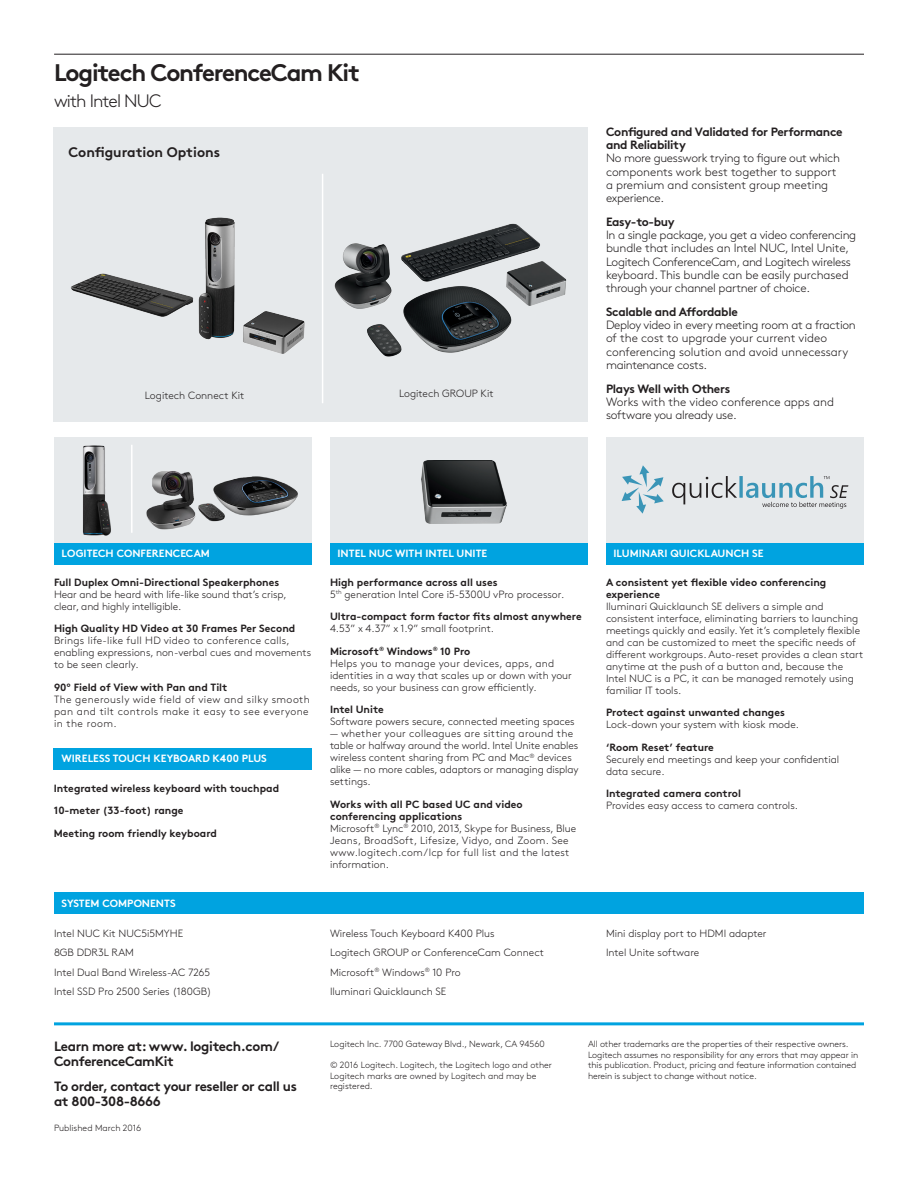
<style>
.page{position:relative;width:918px;height:1188px;background:#fff}
.page>*{position:absolute;margin:0;border:0;box-sizing:border-box;transform-origin:0 0}
.t1{font:700 24px "Brown Pro";letter-spacing:-.05em;color:#231f20}
.t2{font:300 18px "Brown Pro";letter-spacing:-.05em;color:#231f20}
.Body_Copy{font:700 13.8px "Brown Pro";color:#231f20}
.t3{font:700 13.5px/15px "Brown Pro";letter-spacing:-.025em;color:#231f20}
.Body_Copy-2{font:300 12px/13.2px "Brown Pro";letter-spacing:-.015em;color:#231f20}
.Chart-Body{font:300 10.5px/12px "Brown Pro";color:#231f20}
.Chart-Body-2{font:300 10.5px/12px "Brown Pro";letter-spacing:.025em;color:#231f20}
.Chart-Body-3{font:700 10.5px/12px "Brown Pro";color:#231f20}
.Chart-Subhd{font:300 10.5px/12px "Brown Pro";color:#231f20}
.Chart-Subhd-2{font:300 10.5px/12px "Brown Pro";letter-spacing:.025em;color:#231f20}
.Text_in_Box{font:700 10.5px "Brown Pro";color:#fff}
.Captions{font:300 10.5px "Brown Pro";color:#231f20}
.LEGAL{font:300 9px/10.5px "Brown Pro";letter-spacing:-.01em;color:#231f20}
.s1{font-weight:700}
.s2{font-weight:300}
</style>
<div class="page">
<hr style="left:54px;top:54px;width:810px;height:1px;background:#231f20">
<hr style="left:54px;top:1022px;width:810px;height:3px;background:#00a3e0">
<div style="left:54px;top:127px;width:534px;height:294px;background:#e6e9eb"></div>
<div style="left:54px;top:437px;width:258px;height:107px;background:#e6e9eb"></div>
<div style="left:330px;top:437px;width:258px;height:107px;background:#e6e9eb"></div>
<div style="left:54px;top:543px;width:258px;height:21px;background:#00a3e0"></div>
<div style="left:54px;top:748px;width:258px;height:21px;background:#00a3e0"></div>
<div style="left:54px;top:892px;width:810px;height:22px;background:#00a3e0"></div>
<div style="left:330px;top:543px;width:258px;height:21px;background:#00a3e0"></div>
<img style="left:421px;top:461px;width:86px;height:62px">
<div style="left:606px;top:437px;width:258px;height:107px;background:#e6e9eb"></div>
<div style="left:606px;top:543px;width:258px;height:21px;background:#00a3e0"></div>
<img style="left:82px;top:445px;width:29px;height:91px">
<svg style="left:622px;top:465px;width:42px;height:49px"></svg>
<svg style="left:672px;top:476px;width:176px;height:33px"></svg>
<img style="left:70px;top:217px;width:235px;height:137px">
<hr style="left:131px;top:445px;width:2px;height:88px;background:#fff">
<hr style="left:322px;top:174px;width:1px;height:229px;background:#fff">
<img style="left:334px;top:223px;width:233px;height:134px">
<img style="left:146px;top:471px;width:152px;height:58px">
<h1 class="t1" style="left:54px;top:53px;width:308px">Logitech ConferenceCam Kit</h1>
<h2 class="t2" style="left:54px;top:87px;width:109px">with Intel NUC</h2>
<p class="Body_Copy" style="left:68px;top:141px;width:153px">Configuration Options</p>
<p class="Captions" style="left:145px;top:387px;width:101px">Logitech Connect Kit</p>
<p class="Captions" style="left:399px;top:386px;width:96px">Logitech GROUP Kit</p>
<p class="Body_Copy-2" style="left:606px;top:124px;width:238px"><span class="s1">Configured and Validated for Performance and Reliability<br></span>No more guesswork trying to figure out which components work best together to support a premium and consistent group meeting experience.</p>
<p class="Body_Copy-2" style="left:606px;top:214px;width:252px"><span class="s1">Easy-to-buy<br></span>In a single package, you get a video conferencing bundle that includes an Intel NUC, Intel Unite, Logitech ConferenceCam, and Logitech wireless keyboard. This bundle can be easily purchased through your channel partner of choice.</p>
<p class="Body_Copy-2" style="left:606px;top:304px;width:251px"><span class="s1">Scalable and Affordable<br></span>Deploy video in every meeting room at a fraction of the cost to upgrade your current video conferencing solution and avoid unnecessary maintenance costs.</p>
<p class="Body_Copy-2" style="left:606px;top:381px;width:230px"><span class="s1">Plays Well with Others<br></span>Works with the video conference apps and software you already use.</p>
<p class="Text_in_Box" style="left:62px;top:545px;width:150px">LOGITECH CONFERENCECAM</p>
<p class="Chart-Body" style="left:54px;top:575px;width:234px"><span class="s1">Full Duplex Omni-Directional Speakerphones<br></span>Hear and be heard with life-like sound that’s crisp, clear, and highly intelligible.</p>
<p class="Chart-Subhd" style="left:54px;top:622px;width:259px"><span class="s1">High Quality HD Video at 30 Frames Per Second </span>Brings life-like full HD video to conference calls, enabling expressions, non-verbal cues and movements to be seen clearly.</p>
<p class="Chart-Subhd-2" style="left:54px;top:680px;width:257px"><span class="s1">90º Field of View with Pan and Tilt<br></span>The generously wide field of view and silky smooth pan and tilt controls make it easy to see everyone in the room.</p>
<p class="Text_in_Box" style="left:61px;top:750px;width:207px">WIRELESS TOUCH KEYBOARD K400 PLUS</p>
<p class="Chart-Body-3" style="left:54px;top:781px;width:227px">Integrated wireless keyboard with touchpad</p>
<p class="Chart-Body-3" style="left:54px;top:803px;width:131px">10-meter (33-foot) range</p>
<p class="Chart-Body-3" style="left:54px;top:826px;width:165px">Meeting room friendly keyboard</p>
<p class="Text_in_Box" style="left:62px;top:895px;width:116px">SYSTEM COMPONENTS</p>
<p class="Chart-Body" style="left:54px;top:927px;width:131px">Intel NUC Kit NUC5i5MYHE</p>
<p class="Chart-Body" style="left:54px;top:946px;width:82px">8GB DDR3L RAM</p>
<p class="Chart-Body" style="left:54px;top:966px;width:158px">Intel Dual Band Wireless-AC 7265</p>
<p class="Chart-Body" style="left:54px;top:985px;width:159px">Intel SSD Pro 2500 Series (180GB)</p>
<p class="Text_in_Box" style="left:338px;top:545px;width:151px">INTEL NUC WITH INTEL UNITE</p>
<p class="Chart-Body" style="left:330px;top:575px;width:236px"><span class="s1">High performance across all uses<br></span>5<sup>th</sup> generation Intel Core i5-5300U vPro processor.</p>
<p class="Chart-Body-3" style="left:330px;top:609px;width:253px">Ultra-compact form factor fits almost anywhere<br><span class="s2">4.53” x 4.37” x 1.9” small footprint.</span></p>
<p class="Chart-Body" style="left:330px;top:644px;width:243px"><span class="s1">Microsoft</span><sup>®</sup> <span class="s1">Windows</span><sup>®</sup> <span class="s1">10 Pro<br></span>Helps you to manage your devices, apps, and identities in a way that scales up or down with your needs, so your business can grow efficiently.</p>
<p class="Chart-Body" style="left:330px;top:703px;width:246px"><span class="s1">Intel Unite<br></span>Software powers secure, connected meeting spaces</p>
<p class="Chart-Body" style="left:330px;top:727px;width:250px">— whether your colleagues are sitting around the table or halfway around the world. Intel Unite enables wireless content sharing from PC and Mac<sup>®</sup> devices alike — no more cables, adaptors or managing display settings.</p>
<p class="Chart-Body-2" style="left:330px;top:797px;width:248px"><span class="s1">Works with all PC based UC and video conferencing applications<br></span>Microsoft<sup>®</sup> Lync<sup>®</sup> 2010, 2013, Skype for Business, Blue Jeans, BroadSoft, Lifesize, Vidyo, and Zoom. See www.logitech.com/lcp for full list and the latest information.</p>
<p class="Chart-Body" style="left:330px;top:927px;width:166px">Wireless Touch Keyboard K400 Plus</p>
<p class="Chart-Body" style="left:330px;top:946px;width:216px">Logitech GROUP or ConferenceCam Connect</p>
<p class="Chart-Body" style="left:330px;top:966px;width:132px">Microsoft<sup>®</sup> Windows<sup>®</sup> 10 Pro</p>
<p class="Chart-Body" style="left:330px;top:985px;width:118px">Iluminari Quicklaunch SE</p>
<p class="Text_in_Box" style="left:614px;top:545px;width:151px">ILUMINARI QUICKLAUNCH SE</p>
<p class="Chart-Body" style="left:606px;top:575px;width:259px"><span class="s1">A consistent yet flexible video conferencing experience<br></span>Iluminari Quicklaunch SE delivers a simple and consistent interface, eliminating barriers to launching meetings quickly and easily. Yet it’s completely flexible and can be customized to meet the specific needs of different workgroups. Auto-reset provides a clean start anytime at the push of a button and, because the Intel NUC is a PC, it can be managed remotely using familiar IT tools.</p>
<p class="Chart-Body" style="left:606px;top:706px;width:195px"><span class="s1">Protect against unwanted changes<br></span>Lock-down your system with kiosk mode.</p>
<p class="Chart-Body" style="left:606px;top:740px;width:235px"><span class="s1">‘Room Reset’ feature<br></span>Securely end meetings and keep your confidential data secure.</p>
<p class="Chart-Body" style="left:606px;top:787px;width:194px"><span class="s1">Integrated camera control<br></span>Provides easy access to camera controls.</p>
<p class="Chart-Body" style="left:606px;top:927px;width:162px">Mini display port to HDMI adapter</p>
<p class="Chart-Body" style="left:606px;top:946px;width:95px">Intel Unite software</p>
<p class="t3" style="left:54px;top:1037px;width:227px">Learn more at: www. logitech.com/<br>ConferenceCamKit</p>
<p class="t3" style="left:54px;top:1078px;width:244px">To order, contact your reseller or call us at 800-308-8666</p>
<p class="LEGAL" style="left:54px;top:1122px;width:89px">Published March 2016</p>
<p class="LEGAL" style="left:330px;top:1038px;width:216px">Logitech Inc. 7700 Gateway Blvd., Newark, CA 94560</p>
<p class="LEGAL" style="left:330px;top:1059px;width:224px">© 2016 Logitech. Logitech, the Logitech logo and other<br>Logitech marks are owned by Logitech and may be registered.</p>
<p class="LEGAL" style="left:588px;top:1038px;width:272px">All other trademarks are the properties of their respective owners.<br>Logitech assumes no responsibility for any errors that may appear in this publication. Product, pricing and feature information contained herein is subject to change without notice.</p>
</div>
